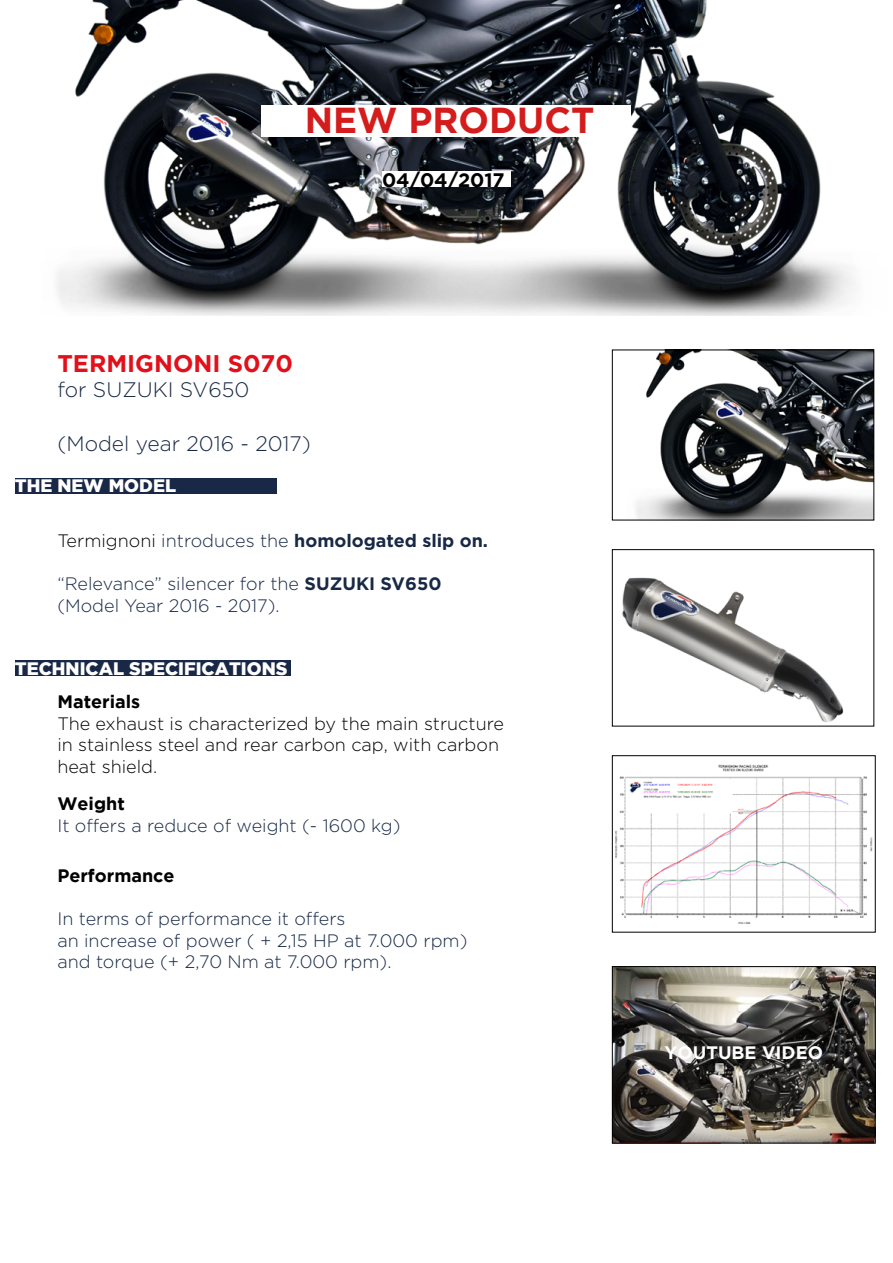
<style>
.page{position:relative;width:893px;height:1263px;background:#fff}
.page>*{position:absolute;margin:0;border:0;box-sizing:border-box;transform-origin:0 0}
.t1{font:700 36px "Gotham";color:#d41c1c}
.t2{font:700 24px "Gotham";color:#e2101b}
.t3{font:300 21px "Gotham";color:#182946}
.t4{font:700 19.5px "Gotham";color:#000}
.t5{font:300 18px/21.6px "Gotham";color:#182946}
.t6{font:300 18px/21.6px "Gotham";color:#020203}
.t7{font:700 18px "Gotham";color:#182946}
.t8{font:900 18px "Gotham";color:#fff}
.t9{font:700 18px "Gotham";color:#020203}
.t10{font:700 18px "Gotham";color:#fff}
.s1{font-weight:300;color:#020203}
.s2{font-weight:300}
.s3{font-weight:700}
</style>
<div class="page">
<img style="left:614px;top:968px;width:259px;height:173px">
<div style="left:612px;top:966px;width:263px;height:177px;border:1px solid #000"></div>
<img style="left:57px;top:0;width:799px;height:316px">
<div style="left:261px;top:105px;width:370px;height:32px;background:#fff"></div>
<div style="left:382px;top:171px;width:129px;height:16px;background:#fff"></div>
<div style="left:15px;top:478px;width:261px;height:16px;background:#192846"></div>
<div style="left:15px;top:660px;width:275px;height:16px;background:#192846"></div>
<img style="left:636px;top:352px;width:236px;height:166px">
<div style="left:612px;top:350px;width:262px;height:170px;border:1px solid #000"></div>
<img style="left:622px;top:577px;width:222px;height:146px">
<div style="left:612px;top:549px;width:262px;height:177px;border:1px solid #000"></div>
<img style="left:615px;top:764px;width:258px;height:160px">
<div style="left:612px;top:755px;width:263px;height:177px;border:1px solid #000"></div>
<h1 class="t1" style="left:305px;top:99px;width:291px">NEW PRODUCT</h1>
<p class="t4" style="left:382px;top:169px;width:124px">04/04/2017</p>
<h2 class="t2" style="left:57px;top:350px;width:237px">TERMIGNONI S070</h2>
<p class="t3" style="left:57px;top:378px;width:194px">for SUZUKI SV650</p>
<p class="t3" style="left:57px;top:432px;width:255px">(Model year 2016 - 2017)</p>
<p class="t8" style="left:15px;top:475px;width:163px">THE NEW MODEL</p>
<p class="t7" style="left:57px;top:530px;width:432px"><span class="s1">Termignoni</span> <span class="s2">introduces the</span> homologated slip on.</p>
<p class="t5" style="left:57px;top:573px;width:386px">“Relevance” silencer for the <span class="s3">SUZUKI SV650 </span>(Model Year 2016 - 2017).</p>
<p class="t8" style="left:15px;top:658px;width:274px">TECHNICAL SPECIFICATIONS</p>
<p class="t9" style="left:57px;top:691px;width:84px">Materials</p>
<p class="t6" style="left:57px;top:712px;width:448px">The exhaust is characterized by the main structure in stainless steel and rear carbon cap, with carbon heat shield.</p>
<p class="t9" style="left:57px;top:793px;width:69px">Weight</p>
<p class="t5" style="left:57px;top:814px;width:345px">It offers a reduce of weight (- 1600 kg)</p>
<p class="t9" style="left:57px;top:865px;width:119px">Performance</p>
<p class="t5" style="left:57px;top:907px;width:411px">In terms of performance it offers<br>an increase of power ( + 2,15 HP at 7.000 rpm) and torque (+ 2,70 Nm at 7.000 rpm).</p>
<p class="t10" style="left:664px;top:1042px;width:160px">YOUTUBE VIDEO</p>
</div>
